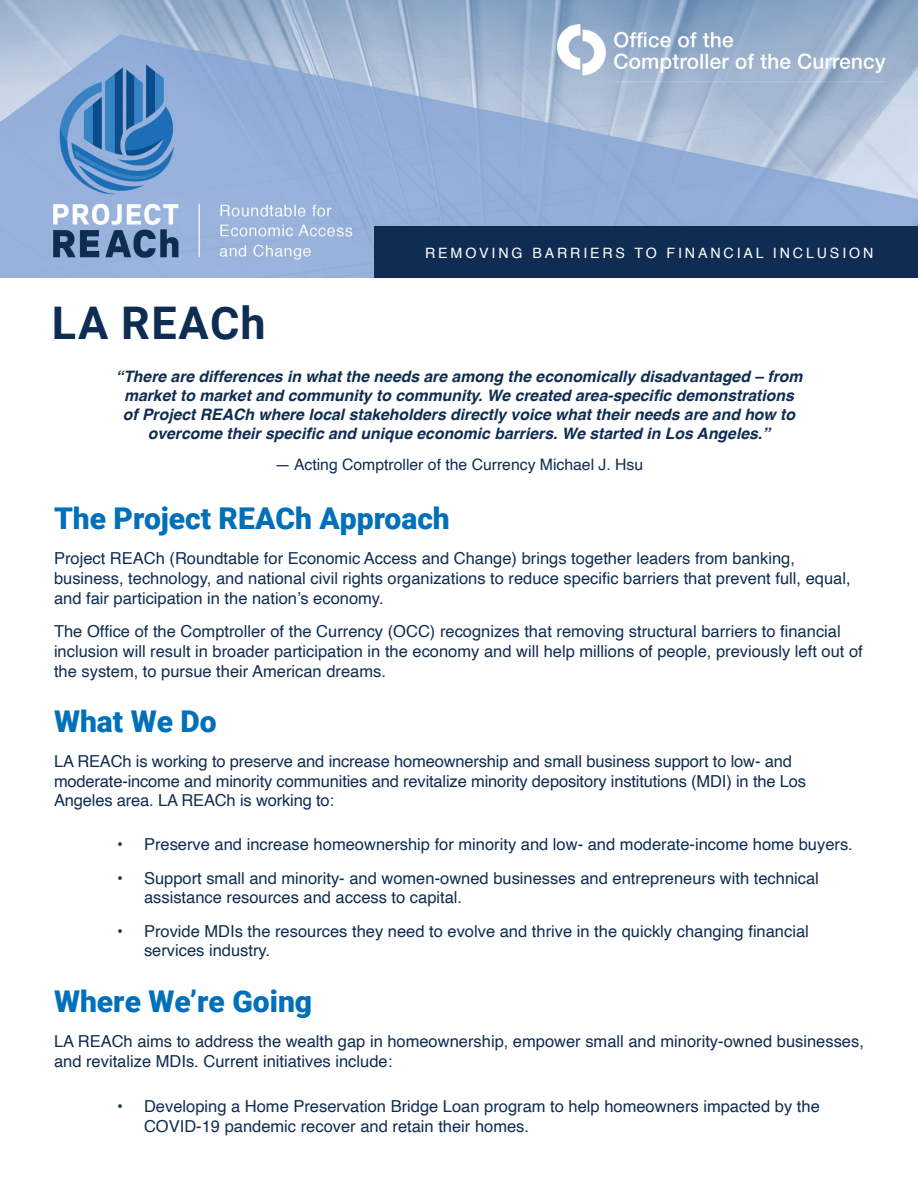
<style>
.page{position:relative;width:918px;height:1188px;background:#fff}
.page>*{position:absolute;margin:0;border:0;box-sizing:border-box;transform-origin:0 0}
.t1{font:700 45px "Roboto";letter-spacing:.035em;color:#0f2d52}
.t2{font:900 30px "Roboto";color:#0070b9}
.Text{font:16.5px/19.8px "Helvetica";color:#0f2d52}
.P{font:italic 700 15.75px/18.9px "Helvetica";color:#0f2d52;text-align:center}
.Name{font:15.75px "Helvetica";color:#0f2d52}
.t3{font:14.25px "Helvetica";letter-spacing:.2em;color:#fff}
</style>
<div class="page">
<img style="left:0;top:0;width:918px;height:278px">
<div style="left:375px;top:226px;width:543px;height:52px;background:#0f2d52"></div>
<p class="t3" style="left:425px;top:242px;width:450px">REMOVING BARRIERS TO FINANCIAL INCLUSION</p>
<p class="t1" style="left:52px;top:291px;width:215px">LA REACh</p>
<p class="P" style="left:115px;top:367px;width:689px">“There are differences in what the needs are among the economically disadvantaged – from market to market and community to community. We created area-specific demonstrations of Project REACh where local stakeholders directly voice what their needs are and how to overcome their specific and unique economic barriers. We started in Los Angeles.”</p>
<p class="Name" style="left:275px;top:453px;width:370px">— Acting Comptroller of the Currency Michael J. Hsu</p>
<h1 class="t2" style="left:54px;top:498px;width:397px">The Project REACh Approach</h1>
<p class="Text" style="left:54px;top:549px;width:798px">Project REACh (Roundtable for Economic Access and Change) brings together leaders from banking, business, technology, and national civil rights organizations to reduce specific barriers that prevent full, equal, and fair participation in the nation’s economy.</p>
<p class="Text" style="left:54px;top:622px;width:810px">The Office of the Comptroller of the Currency (OCC) recognizes that removing structural barriers to financial inclusion will result in broader participation in the economy and will help millions of people, previously left out of the system, to pursue their American dreams.</p>
<h1 class="t2" style="left:54px;top:700px;width:164px">What We Do</h1>
<p class="Text" style="left:54px;top:752px;width:754px">LA REACh is working to preserve and increase homeownership and small business support to low- and moderate-income and minority communities and revitalize minority depository institutions (MDI) in the Los<br>Angeles area. LA REACh is working to:</p>
<p class="Text" style="left:117px;top:835px;width:737px">• Preserve and increase homeownership for minority and low- and moderate-income home buyers.</p>
<p class="Text" style="left:144px;top:868px;width:676px;text-indent:-27px">• Support small and minority- and women-owned businesses and entrepreneurs with technical assistance resources and access to capital.</p>
<p class="Text" style="left:144px;top:921px;width:666px;text-indent:-27px">• Provide MDIs the resources they need to evolve and thrive in the quickly changing financial services industry.</p>
<h1 class="t2" style="left:54px;top:981px;width:260px">Where We’re Going</h1>
<p class="Text" style="left:54px;top:1032px;width:811px">LA REACh aims to address the wealth gap in homeownership, empower small and minority-owned businesses, and revitalize MDIs. Current initiatives include:</p>
<p class="Text" style="left:144px;top:1097px;width:677px;text-indent:-27px">• Developing a Home Preservation Bridge Loan program to help homeowners impacted by the<br>COVID-19 pandemic recover and retain their homes.</p>
</div>
